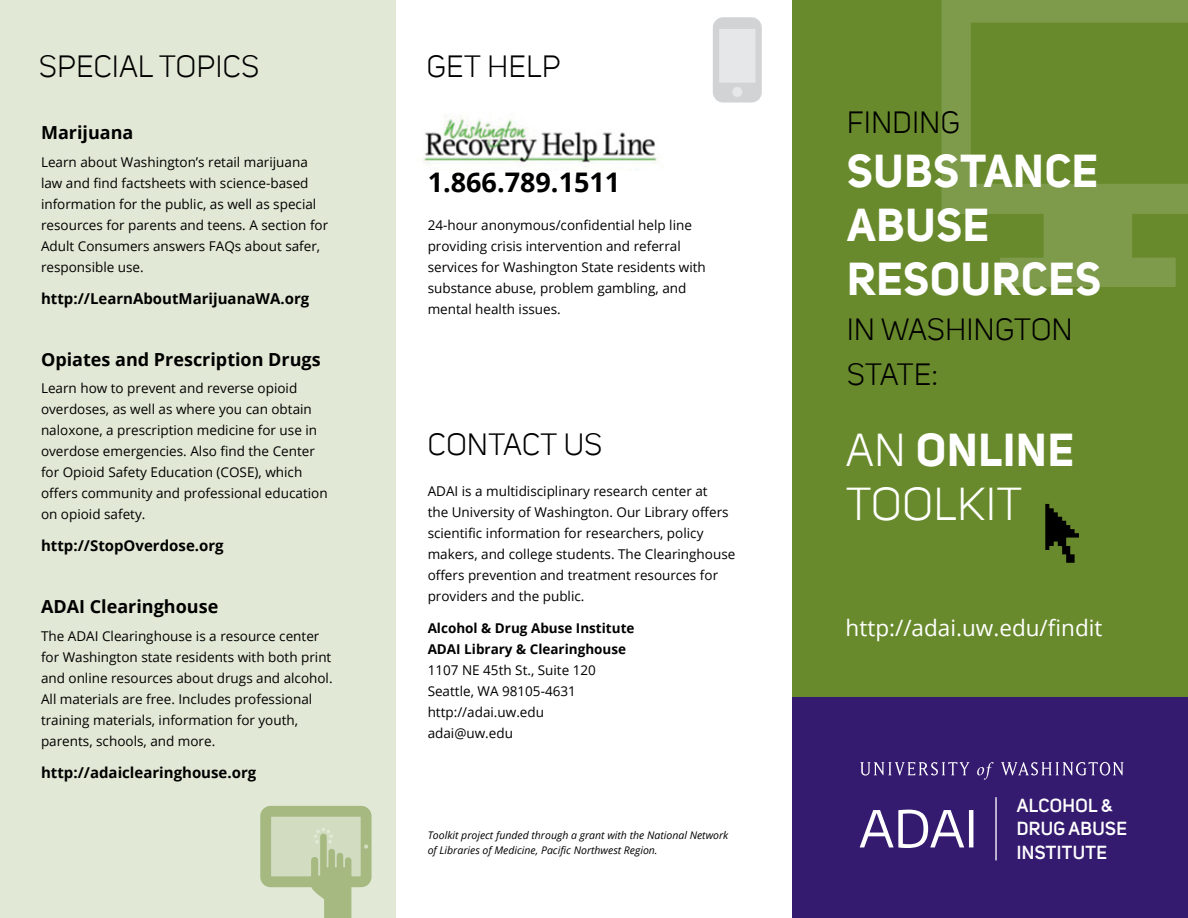
<style>
.page{position:relative;width:1188px;height:918px;background:#fff}
.page>*{position:absolute;margin:0;border:0;box-sizing:border-box;transform-origin:0 0}
.t1{font:700 45px/54px "Uni Sans";letter-spacing:.02em;color:#fff}
.t2{font:45px/54px "Uni Sans";letter-spacing:.02em;color:#fff}
.t3{font:30px/45px "Uni Sans";letter-spacing:.02em;color:#000}
.t4{font:700 27px "Open Sans";color:#000}
.t5{font:22.5px "Open Sans";color:#fff}
.t6{font:600 18.45px/23.7px "Uni Sans";letter-spacing:.02em;color:#fff}
.t7{font:700 18px "Open Sans";color:#000}
.t8{font:700 15px "Open Sans";color:#000}
.t9{font:13.5px/21px "Open Sans";color:#000}
.t10{font:700 13.5px/21px "Open Sans";color:#000}
.t11{font:italic 10.5px/15px "Open Sans";color:#000}
.s1{font-weight:700}
</style>
<div class="page">
<div style="left:0;top:0;width:396px;height:918px;background:#e1e8d5"></div>
<svg style="left:713px;top:17px;width:49px;height:86px"></svg>
<svg style="left:260px;top:806px;width:112px;height:112px"></svg>
<img style="left:423px;top:115px;width:235px;height:56px">
<div style="left:792px;top:0;width:396px;height:918px;background:#688a2c"></div>
<img style="left:1045px;top:504px;width:34px;height:59px">
<img style="left:941px;top:0;width:247px;height:287px">
<div style="left:792px;top:698px;width:396px;height:220px;background:#351b6f"></div>
<svg style="left:860px;top:810px;width:113px;height:38px"></svg>
<svg style="left:860px;top:762px;width:264px;height:18px"></svg>
<hr style="left:995px;top:797px;width:2px;height:63px;background:#fff">
<h2 class="t3" style="left:39px;top:44px;width:221px">SPECIAL TOPICS</h2>
<h2 class="t3" style="left:427px;top:44px;width:135px">GET HELP</h2>
<h3 class="t7" style="left:41px;top:120px;width:94px">Marijuana</h3>
<p class="t9" style="left:41px;top:151px;width:289px">Learn about Washington’s retail marijuana law and find factsheets with science-based information for the public, as well as special resources for parents and teens. A section for Adult Consumers answers FAQs about safer, responsible use.</p>
<p class="t8" style="left:41px;top:288px;width:270px">http://LearnAboutMarijuanaWA.org</p>
<h3 class="t7" style="left:41px;top:346px;width:281px">Opiates and Prescription Drugs</h3>
<p class="t9" style="left:41px;top:378px;width:288px">Learn how to prevent and reverse opioid overdoses, as well as where you can obtain naloxone, a prescription medicine for use in overdose emergencies. Also find the Center for Opioid Safety Education (COSE), which offers community and professional education on opioid safety.</p>
<p class="t8" style="left:41px;top:535px;width:184px">http://StopOverdose.org</p>
<h3 class="t7" style="left:41px;top:594px;width:179px">ADAI Clearinghouse</h3>
<p class="t9" style="left:41px;top:625px;width:293px">The ADAI Clearinghouse is a resource center for Washington state residents with both print and online resources about drugs and alcohol.<br>All materials are free. Includes professional training materials, information for youth, parents, schools, and more.</p>
<p class="t8" style="left:41px;top:762px;width:217px">http://adaiclearinghouse.org</p>
<h3 class="t4" style="left:428px;top:164px;width:194px">1.866.789.1511</h3>
<p class="t9" style="left:428px;top:214px;width:280px">24-hour anonymous/confidential help line providing crisis intervention and referral services for Washington State residents with substance abuse, problem gambling, and mental health issues.</p>
<h2 class="t3" style="left:428px;top:422px;width:176px">CONTACT US</h2>
<p class="t9" style="left:428px;top:480px;width:309px">ADAI is a multidisciplinary research center at<br>the University of Washington. Our Library offers scientific information for researchers, policy makers, and college students. The Clearinghouse offers prevention and treatment resources for providers and the public.</p>
<p class="t10" style="left:428px;top:617px;width:208px">Alcohol &amp; Drug Abuse Institute<br>ADAI Library &amp; Clearinghouse</p>
<p class="t9" style="left:428px;top:659px;width:170px">1107 NE 45th St., Suite 120<br>Seattle, WA 98105-4631 http://adai.uw.edu adai@uw.edu</p>
<p class="t11" style="left:428px;top:827px;width:302px">Toolkit project funded through a grant with the National Network of Libraries of Medicine, Pacific Northwest Region.</p>
<h2 class="t3" style="left:847px;top:100px;width:114px">FINDING</h2>
<h1 class="t1" style="left:847px;top:144px;width:255px">SUBSTANCE<br>ABUSE<br>RESOURCES</h1>
<h2 class="t3" style="left:847px;top:307px;width:227px">IN WASHINGTON<br>STATE:</h2>
<h1 class="t2" style="left:846px;top:424px;width:229px">AN <span class="s1">ONLINE<br></span>TOOLKIT</h1>
<h3 class="t5" style="left:846px;top:612px;width:258px">http://adai.uw.edu/findit</h3>
<h3 class="t6" style="left:1017px;top:792px;width:112px">ALCOHOL &amp;<br>DRUG ABUSE<br>INSTITUTE</h3>
</div>
